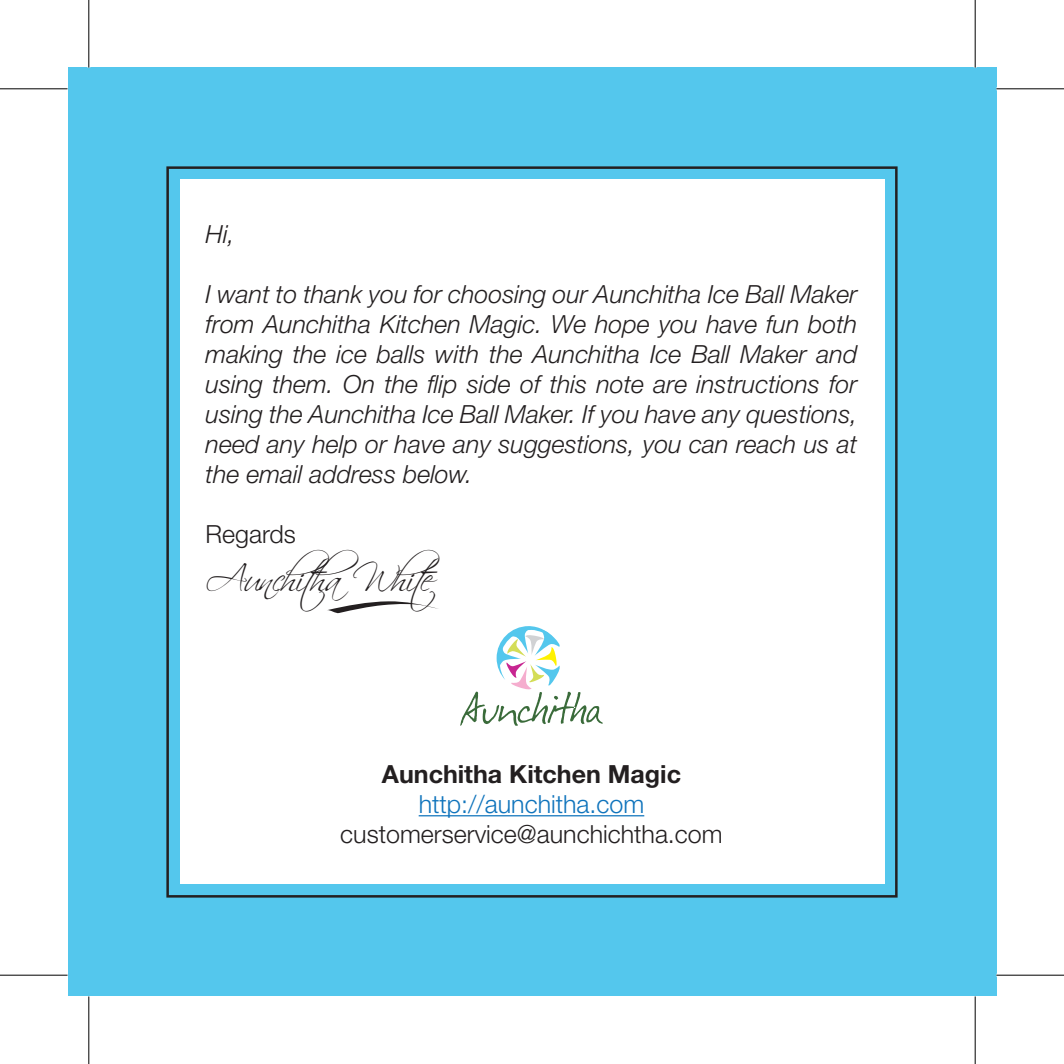
<style>
.page{position:relative;width:1064px;height:1064px;background:#fff}
.page>*{position:absolute;margin:0;border:0;box-sizing:border-box;transform-origin:0 0}
.t1{font:36.5px "Scriptina";letter-spacing:-.095em;color:#231f20}
.t2{font:italic 300 25px/30px "Helvetica Neue";color:#231f20;text-align:justify}
.t3{font:300 25px "Helvetica Neue";color:#231f20}
.t4{font:700 25px "Helvetica Neue";color:#231f20}
.t5{font:300 25px "Helvetica Neue";color:#1074bc}
</style>
<div class="page">
<div style="left:68px;top:68px;width:928px;height:928px;background:#54c7ed"></div>
<div style="left:180px;top:180px;width:704px;height:704px;background:#fff"></div>
<hr style="left:418px;top:815px;width:226px;height:1px;background:#1074bc">
<svg style="left:327px;top:601px;width:111px;height:12px"></svg>
<svg style="left:460px;top:626px;width:142px;height:99px"></svg>
<hr style="left:0;top:88px;width:68px;height:1px;background:#000">
<hr style="left:996px;top:88px;width:67px;height:1px;background:#000">
<hr style="left:0;top:974px;width:68px;height:1px;background:#000">
<hr style="left:996px;top:974px;width:67px;height:1px;background:#000">
<hr style="left:88px;top:0;width:1px;height:67px;background:#000">
<hr style="left:88px;top:996px;width:1px;height:67px;background:#000">
<hr style="left:974px;top:0;width:1px;height:67px;background:#000">
<hr style="left:974px;top:996px;width:1px;height:67px;background:#000">
<p class="t2" style="left:206px;top:219px;width:31px">Hi,</p>
<p class="t2" style="left:206px;top:279px;width:653px">I want to thank you for choosing our Aunchitha Ice Ball Maker from Aunchitha Kitchen Magic. We hope you have fun both making the ice balls with the Aunchitha Ice Ball Maker and using them. On the flip side of this note are instructions for using the Aunchitha Ice Ball Maker. If you have any questions, need any help or have any suggestions, you can reach us at the email address below.</p>
<p class="t3" style="left:206px;top:519px;width:92px">Regards</p>
<h1 class="t1" style="left:205px;top:557px;width:235px">Aunchitha White</h1>
<p class="t4" style="left:382px;top:758px;width:301px">Aunchitha Kitchen Magic</p>
<p class="t5" style="left:418px;top:789px;width:227px">http://aunchitha.com</p>
<p class="t3" style="left:340px;top:819px;width:384px">customerservice@aunchichtha.com</p>
</div>
